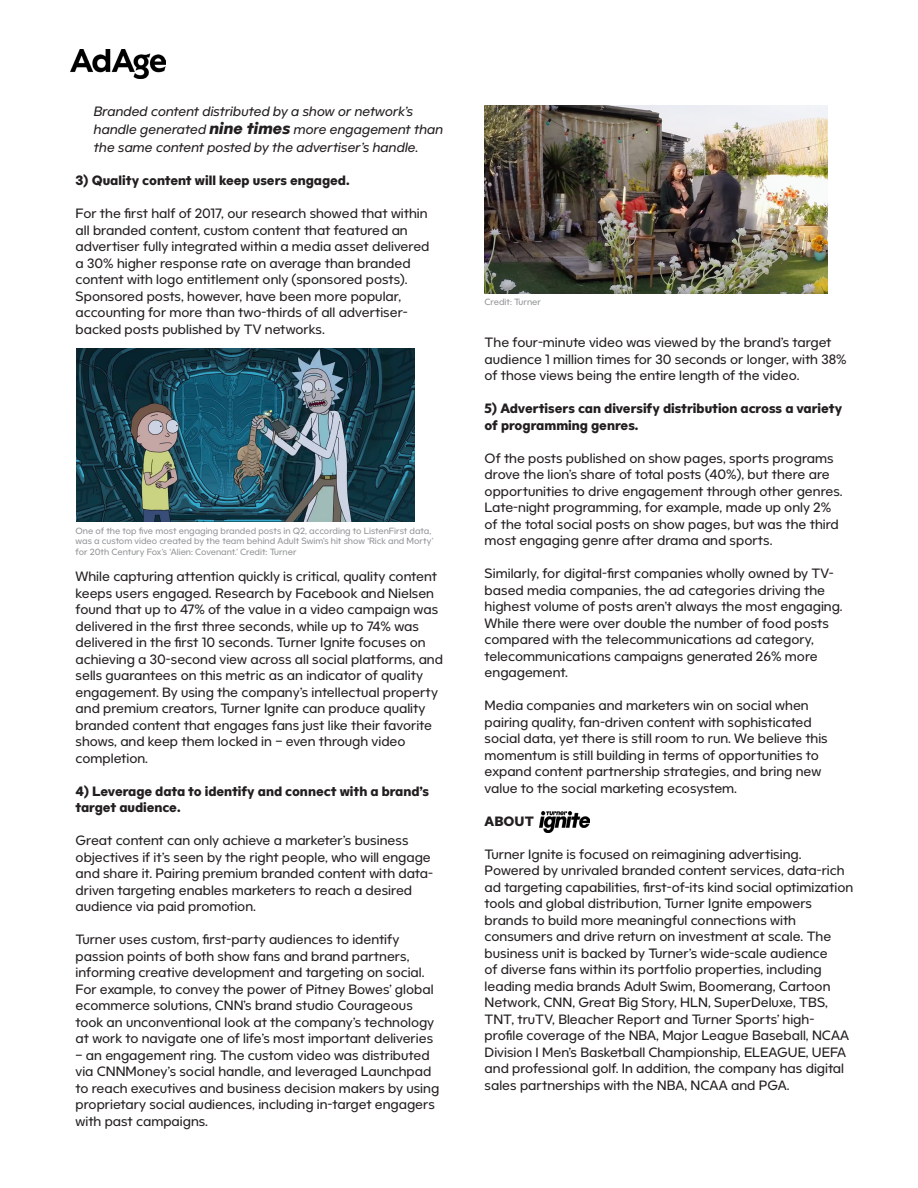
<style>
.page{position:relative;width:918px;height:1188px;background:#fff}
.page>*{position:absolute;margin:0;border:0;box-sizing:border-box;transform-origin:0 0}
.t1{font:13.5px/16.5px "Turner";color:#231f20}
.t2{font:700 13.5px/16.5px "Turner";color:#231f20}
.t3{font:italic 13.5px/18px "Turner";color:#231f20}
.t4{font:9px/10.5px "Turner";color:#939598}
.s1{font-weight:700;font-size:16.5px}
</style>
<div class="page">
<img style="left:71px;top:49px;width:94px;height:29px">
<img style="left:539px;top:812px;width:51px;height:20px">
<img style="left:485px;top:106px;width:343px;height:187px">
<img style="left:77px;top:349px;width:338px;height:173px">
<p class="t3" style="left:94px;top:103px;width:351px">Branded content distributed by a show or network’s handle generated <span class="s1">nine times</span> more engagement than the same content posted by the advertiser’s handle.</p>
<p class="t2" style="left:76px;top:172px;width:275px">3) Quality content will keep users engaged.</p>
<p class="t1" style="left:76px;top:206px;width:355px">For the first half of 2017, our research showed that within all branded content, custom content that featured an advertiser fully integrated within a media asset delivered a 30% higher response rate on average than branded content with logo entitlement only (sponsored posts).<br>Sponsored posts, however, have been more popular, accounting for more than two-thirds of all advertiser&shy;backed posts published by TV networks.</p>
<p class="t4" style="left:76px;top:526px;width:359px">One of the top five most engaging branded posts in Q2, according to ListenFirst data, was a custom video created by the team behind Adult Swim’s hit show ‘Rick and Morty’ for 20th Century Fox’s ‘Alien: Covenant.’ Credit: Turner</p>
<p class="t1" style="left:76px;top:569px;width:369px">While capturing attention quickly is critical, quality content keeps users engaged. Research by Facebook and Nielsen found that up to 47% of the value in a video campaign was delivered in the first three seconds, while up to 74% was delivered in the first 10 seconds. Turner Ignite focuses on achieving a 30-second view across all social platforms, and sells guarantees on this metric as an indicator of quality engagement. By using the company’s intellectual property and premium creators, Turner Ignite can produce quality branded content that engages fans just like their favorite shows, and keep them locked in – even through video completion.</p>
<p class="t2" style="left:76px;top:783px;width:355px">4) Leverage data to identify and connect with a brand’s target audience.</p>
<p class="t1" style="left:76px;top:833px;width:359px">Great content can only achieve a marketer’s business objectives if it’s seen by the right people, who will engage and share it. Pairing premium branded content with data&shy;driven targeting enables marketers to reach a desired audience via paid promotion.</p>
<p class="t1" style="left:76px;top:932px;width:360px">Turner uses custom, first-party audiences to identify passion points of both show fans and brand partners, informing creative development and targeting on social.<br>For example, to convey the power of Pitney Bowes’ global ecommerce solutions, CNN’s brand studio Courageous took an unconventional look at the company’s technology at work to navigate one of life’s most important deliveries</p>
<p class="t1" style="left:76px;top:1047px;width:365px">– an engagement ring. The custom video was distributed via CNNMoney’s social handle, and leveraged Launchpad to reach executives and business decision makers by using proprietary social audiences, including in-target engagers with past campaigns.</p>
<p class="t4" style="left:485px;top:297px;width:58px">Credit: Turner</p>
<p class="t1" style="left:485px;top:335px;width:364px">The four-minute video was viewed by the brand’s target audience 1 million times for 30 seconds or longer, with 38% of those views being the entire length of the video.</p>
<p class="t2" style="left:485px;top:400px;width:359px">5) Advertisers can diversify distribution across a variety of programming genres.</p>
<p class="t1" style="left:485px;top:450px;width:360px">Of the posts published on show pages, sports programs drove the lion’s share of total posts (40%), but there are opportunities to drive engagement through other genres.<br>Late-night programming, for example, made up only 2% of the total social posts on show pages, but was the third most engaging genre after drama and sports.</p>
<p class="t1" style="left:485px;top:566px;width:360px">Similarly, for digital-first companies wholly owned by TV&shy;based media companies, the ad categories driving the highest volume of posts aren’t always the most engaging.<br>While there were over double the number of food posts compared with the telecommunications ad category, telecommunications campaigns generated 26% more engagement.</p>
<p class="t1" style="left:485px;top:698px;width:345px">Media companies and marketers win on social when pairing quality, fan-driven content with sophisticated social data, yet there is still room to run. We believe this momentum is still building in terms of opportunities to expand content partnership strategies, and bring new value to the social marketing ecosystem.</p>
<p class="t2" style="left:485px;top:813px;width:51px">ABOUT</p>
<p class="t1" style="left:485px;top:846px;width:370px">Turner Ignite is focused on reimagining advertising.<br>Powered by unrivaled branded content services, data-rich ad targeting capabilities, first-of-its kind social optimization tools and global distribution, Turner Ignite empowers brands to build more meaningful connections with consumers and drive return on investment at scale. The business unit is backed by Turner’s wide-scale audience<br>of diverse fans within its portfolio properties, including leading media brands Adult Swim, Boomerang, Cartoon Network, CNN, Great Big Story, HLN, SuperDeluxe, TBS, TNT, truTV, Bleacher Report and Turner Sports’ high&shy;profile coverage of the NBA, Major League Baseball, NCAA Division I Men’s Basketball Championship, ELEAGUE, UEFA and professional golf. In addition, the company has digital sales partnerships with the NBA, NCAA and PGA.</p>
</div>
